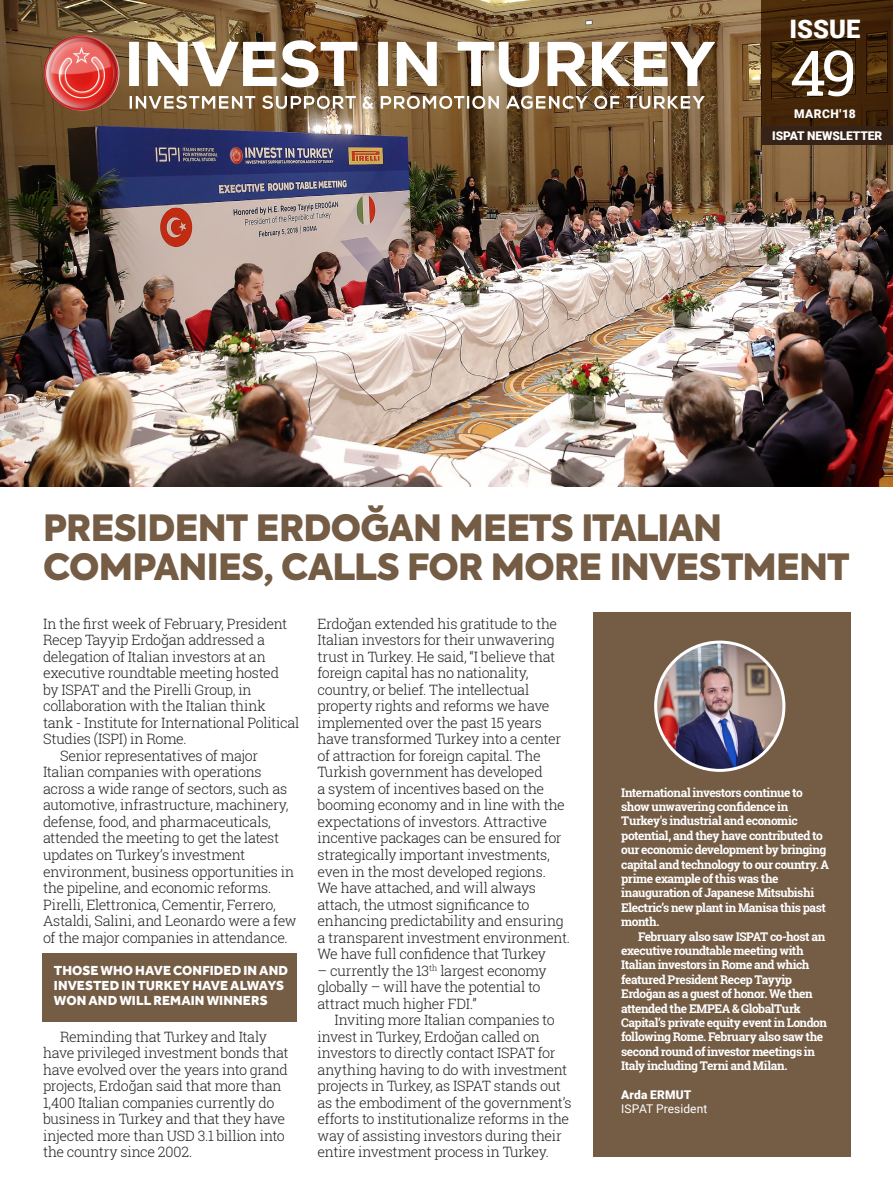
<style>
.page{position:relative;width:893px;height:1191px;background:#fff}
.page>*{position:absolute;margin:0;border:0;box-sizing:border-box;transform-origin:0 0}
.t1{font:63px "Roboto Slab";color:#fff}
.t2{font:900 36px "Axiforma";letter-spacing:-.02em;color:#745c45}
.t3{font:900 25.5px "Roboto";color:#fff}
.t4{font:300 14.25px/16.5px "Roboto Slab";letter-spacing:-.025em;color:#231f20}
.t5{font:800 13.5px/15px "Effra";letter-spacing:.005em;color:#fff}
.t6{font:700 12px/14.4px "Roboto Slab";letter-spacing:-.04em;color:#fff}
.t7{font:900 12px "Roboto";color:#fff}
.t8{font:12px "Roboto";letter-spacing:.005em;color:#fff}
</style>
<div class="page">
<img style="left:0;top:0;width:893px;height:486px">
<svg style="left:761px;top:0;width:132px;height:126px;fill:#432508"></svg>
<div style="left:761px;top:126px;width:132px;height:19px;background:#362317"></div>
<div style="left:42px;top:953px;width:255px;height:69px;background:#745c45"></div>
<div style="left:593px;top:612px;width:257px;height:545px;background:#745c45"></div>
<img style="left:44px;top:35px;width:76px;height:76px;border-radius:38px">
<svg style="left:129px;top:40px;width:586px;height:47px"></svg>
<svg style="left:130px;top:96px;width:575px;height:13px"></svg>
<img style="left:656px;top:642px;width:128px;height:128px;border-radius:64px">
<div style="left:654px;top:640px;width:131px;height:132px;border:3px solid #fff;border-radius:50%"></div>
<p class="t3" style="left:789px;top:11px;width:73px">ISSUE</p>
<p class="t1" style="left:790px;top:30px;width:69px">49</p>
<p class="t7" style="left:794px;top:106px;width:63px">MARCH'18</p>
<p class="t7" style="left:772px;top:127px;width:111px">ISPAT NEWSLETTER</p>
<p class="t2" style="left:43px;top:502px;width:680px">PRESIDENT ERDOĞAN MEETS ITALIAN</p>
<p class="t2" style="left:43px;top:541px;width:808px">COMPANIES, CALLS FOR MORE INVESTMENT</p>
<p class="t4" style="left:43px;top:615px;width:258px">In the first week of February, President Recep Tayyip Erdoğan addressed a delegation of Italian investors at an executive roundtable meeting hosted<br>by ISPAT and the Pirelli Group, in collaboration with the Italian think<br>tank - Institute for International Political Studies (ISPI) in Rome.</p>
<p class="t4" style="left:43px;top:747px;width:255px;text-indent:17px">Senior representatives of major Italian companies with operations across a wide range of sectors, such as automotive, infrastructure, machinery, defense, food, and pharmaceuticals, attended the meeting to get the latest updates on Turkey’s investment environment, business opportunities in the pipeline, and economic reforms.<br>Pirelli, Elettronica, Cementir, Ferrero, Astaldi, Salini, and Leonardo were a few of the major companies in attendance.</p>
<p class="t5" style="left:54px;top:962px;width:236px">THOSE WHO HAVE CONFIDED IN AND<br>INVESTED IN TURKEY HAVE ALWAYS<br>WON AND WILL REMAIN WINNERS</p>
<p class="t4" style="left:43px;top:1027px;width:247px;text-indent:17px">Reminding that Turkey and Italy have privileged investment bonds that have evolved over the years into grand projects, Erdoğan said that more than 1,400 Italian companies currently do business in Turkey and that they have injected more than USD 3.1 billion into the country since 2002.</p>
<p class="t4" style="left:318px;top:615px;width:254px">Erdoğan extended his gratitude to the Italian investors for their unwavering trust in Turkey. He said, “I believe that foreign capital has no nationality, country, or belief. The intellectual property rights and reforms we have implemented over the past 15 years have transformed Turkey into a center of attraction for foreign capital. The Turkish government has developed<br>a system of incentives based on the booming economy and in line with the expectations of investors. Attractive incentive packages can be ensured for strategically important investments, even in the most developed regions.<br>We have attached, and will always attach, the utmost significance to enhancing predictability and ensuring a transparent investment environment.<br>We have full confidence that Turkey</p>
<p class="t4" style="left:318px;top:961px;width:230px">– currently the 13<sup>th</sup> largest economy globally – will have the potential to attract much higher FDI.”</p>
<p class="t4" style="left:318px;top:1011px;width:256px;text-indent:17px">Inviting more Italian companies to invest in Turkey, Erdoğan called on investors to directly contact ISPAT for anything having to do with investment projects in Turkey, as ISPAT stands out as the embodiment of the government’s efforts to institutionalize reforms in the way of assisting investors during their entire investment process in Turkey.</p>
<p class="t6" style="left:621px;top:785px;width:209px">International investors continue to show unwavering confidence in Turkey's industrial and economic potential, and they have contributed to our economic development by bringing capital and technology to our country. A prime example of this was the inauguration of Japanese Mitsubishi Electric’s new plant in Manisa this past month.</p>
<p class="t6" style="left:621px;top:929px;width:207px;text-indent:17px">February also saw ISPAT co-host an executive roundtable meeting with Italian investors in Rome and which featured President Recep Tayyip Erdoğan as a guest of honor. We then attended the EMPEA &amp; GlobalTurk Capital’s private equity event in London following Rome. February also saw the second round of investor meetings in Italy including Terni and Milan.</p>
<p class="t7" style="left:621px;top:1086px;width:72px">Arda ERMUT</p>
<p class="t8" style="left:621px;top:1100px;width:88px">ISPAT President</p>
</div>
